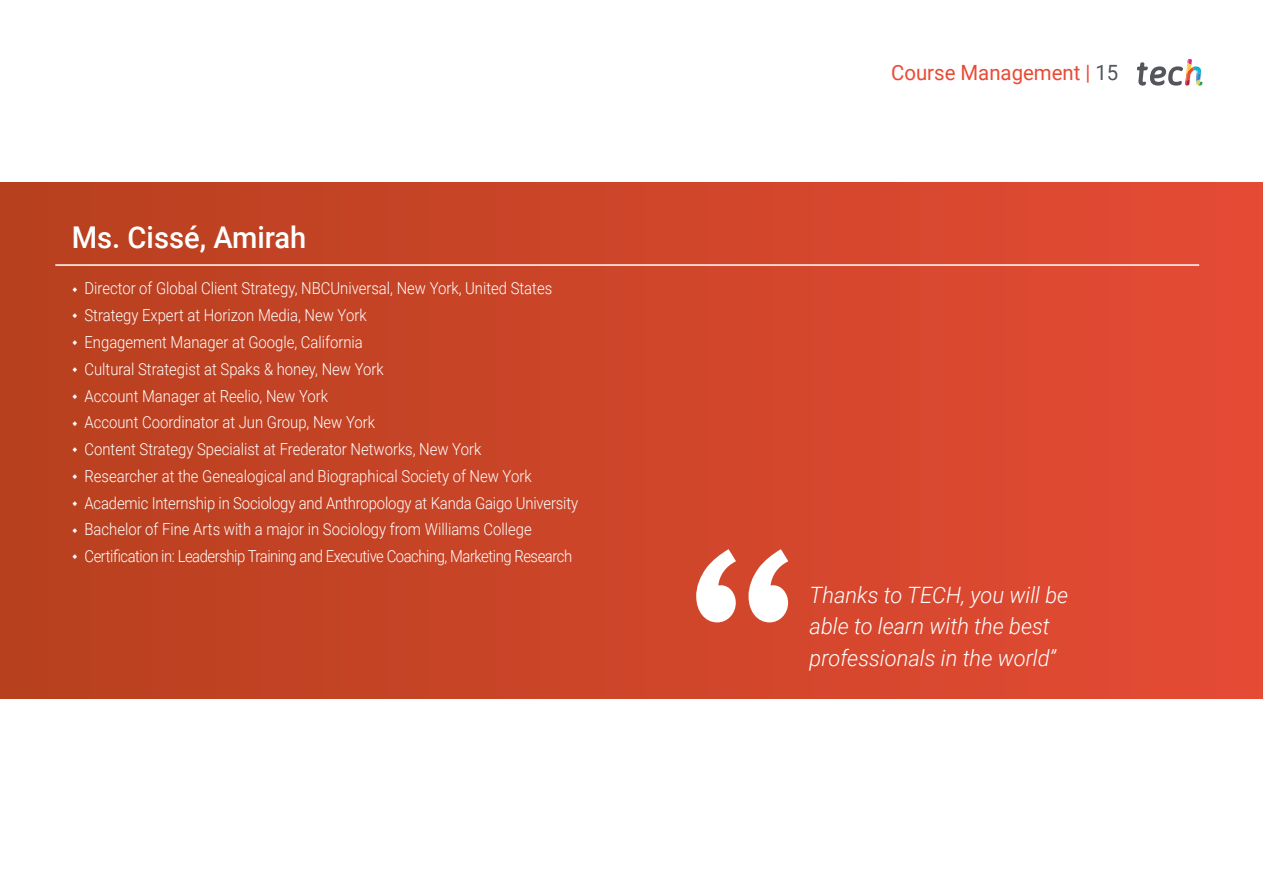
<style>
.page{position:relative;width:1263px;height:893px;background:#fff}
.page>*{position:absolute;margin:0;border:0;box-sizing:border-box;transform-origin:0 0}
.t1{font:500 30px "Roboto";color:#fff}
.t2{font:italic 300 22.5px/31.5px "Roboto";color:#fff}
.t3{font:21px "Roboto";color:#e94a34}
.t4{font:300 16.5px/26.7px "Roboto";color:#fff;scale:.9 1}
.s1{color:#52555b}
</style>
<div class="page">
<div style="left:0;top:182px;width:1263px;height:516px;background:linear-gradient(to right,#b7401f,#e54b36)"></div>
<hr style="left:55px;top:264px;width:1144px;height:2px;background:#fff">
<svg style="left:1137px;top:59px;width:65px;height:27px"></svg>
<svg style="left:696px;top:549px;width:92px;height:73px"></svg>
<svg style="left:73px;top:287px;width:4px;height:5px"></svg>
<svg style="left:73px;top:314px;width:4px;height:5px"></svg>
<svg style="left:73px;top:340px;width:4px;height:5px"></svg>
<svg style="left:73px;top:367px;width:4px;height:5px"></svg>
<svg style="left:73px;top:394px;width:4px;height:5px"></svg>
<svg style="left:73px;top:421px;width:4px;height:5px"></svg>
<svg style="left:73px;top:447px;width:4px;height:5px"></svg>
<svg style="left:73px;top:474px;width:4px;height:5px"></svg>
<svg style="left:73px;top:501px;width:4px;height:5px"></svg>
<svg style="left:73px;top:528px;width:4px;height:5px"></svg>
<svg style="left:73px;top:554px;width:4px;height:5px"></svg>
<h1 class="t1" style="left:72px;top:216px;width:236px">Ms. Cissé, Amirah</h1>
<p class="t4" style="left:85px;top:275px;width:550px">Director of Global Client Strategy, NBCUniversal, New York, United States Strategy Expert at Horizon Media, New York<br>Engagement Manager at Google, California<br>Cultural Strategist at Spaks &amp; honey, New York<br>Account Manager at Reelio, New York<br>Account Coordinator at Jun Group, New York<br>Content Strategy Specialist at Frederator Networks, New York<br>Researcher at the Genealogical and Biographical Society of New York Academic Internship in Sociology and Anthropology at Kanda Gaigo University Bachelor of Fine Arts with a major in Sociology from Williams College Certification in: Leadership Training and Executive Coaching, Marketing Research</p>
<p class="t3" style="left:891px;top:57px;width:229px">Course Management | <span class="s1">15</span></p>
<h2 class="t2" style="left:810px;top:578px;width:260px">Thanks to TECH, you will be able to learn with the best professionals in the world”</h2>
</div>
